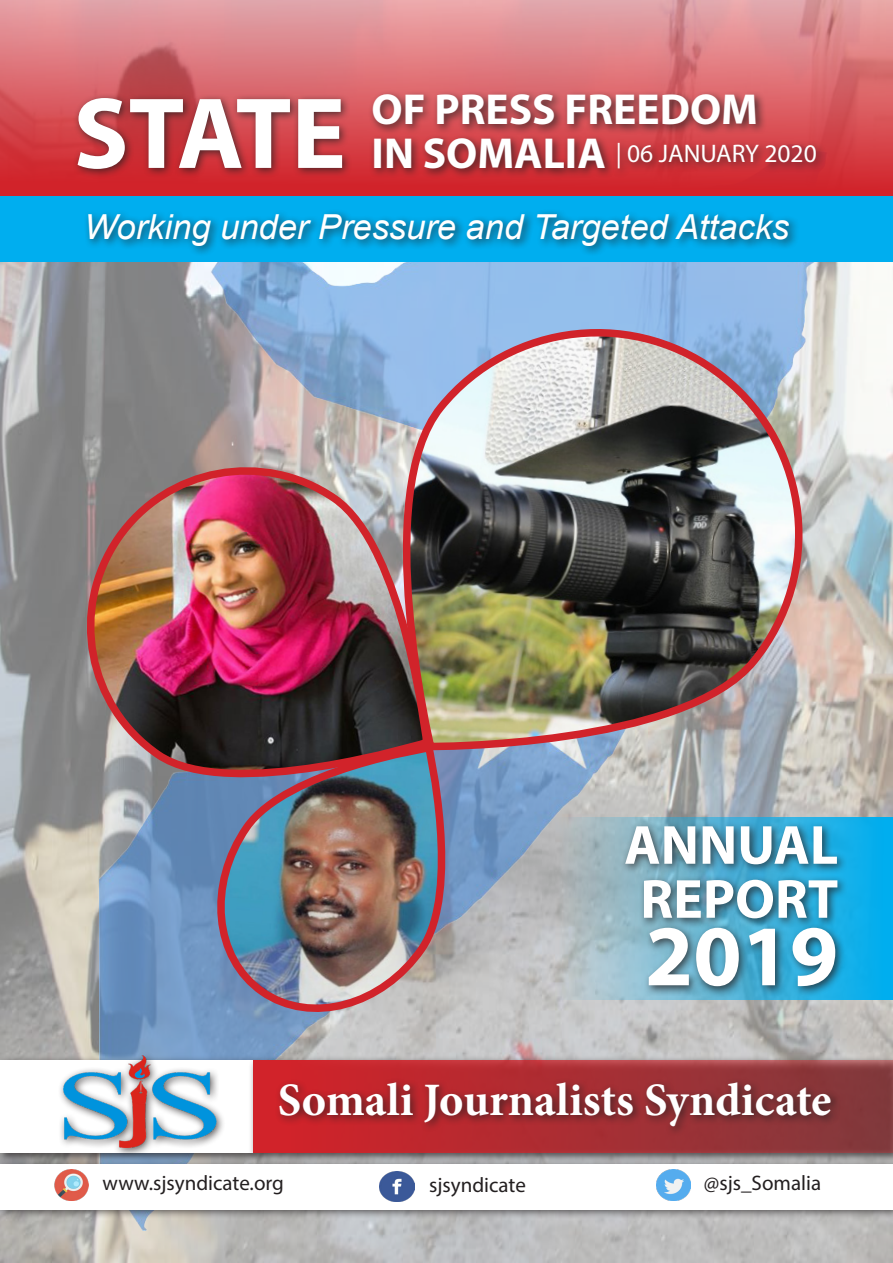
<style>
.page{position:relative;width:893px;height:1263px;background:#fff}
.page>*{position:absolute;margin:0;border:0;box-sizing:border-box;transform-origin:0 0}
.t1{font:700 102px "Myriad Pro";letter-spacing:-.035em;color:#fff}
.t2{font:700 87px "Myriad Pro";color:#fff}
.t3{font:700 55.5px "Myriad Pro";color:#fff}
.t4{font:700 46.5px "Minion Pro";color:#fff}
.t5{font:700 43.5px "Myriad Pro";color:#fff}
.t6{font:italic 34.5px "Arial";color:#fff}
.t7{font:25.5px "Myriad Pro";color:#fff}
.t8{font:21px "Myriad Pro";color:#231f20}
</style>
<div class="page">
<img style="left:0;top:262px;width:893px;height:1001px">
<img style="left:99px;top:262px;width:743px;height:969px">
<img style="left:360px;top:297px;width:474px;height:457px">
<img style="left:59px;top:439px;width:375px;height:375px">
<img style="left:197px;top:740px;width:275px;height:296px">
<svg style="left:0;top:0;width:893px;height:196px"></svg>
<div style="left:0;top:196px;width:893px;height:66px;background:#00aeef"></div>
<div style="left:72px;top:92px;width:280px;height:87px;background:#231f20;opacity:.75"></div>
<div style="left:0;top:1158px;width:893px;height:61px;background:#231f20;opacity:.75"></div>
<div style="left:1px;top:1164px;width:892px;height:45px;background:#fff"></div>
<img style="left:54px;top:1170px;width:34px;height:30px">
<img style="left:380px;top:1171px;width:34px;height:31px">
<img style="left:656px;top:1170px;width:34px;height:30px">
<div style="left:0;top:1055px;width:266px;height:109px;background:#231f20;opacity:.75"></div>
<div style="left:0;top:1061px;width:255px;height:92px;background:#fff"></div>
<div style="left:248px;top:1055px;width:645px;height:109px;background:#231f20;opacity:.75"></div>
<svg style="left:253px;top:1061px;width:640px;height:92px"></svg>
<div style="left:368px;top:89px;width:399px;height:90px;background:#231f20;opacity:.75"></div>
<div style="left:83px;top:209px;width:717px;height:48px;background:#231f20;opacity:.75"></div>
<div style="left:57px;top:1050px;width:169px;height:107px;background:#231f20;opacity:.75"></div>
<img style="left:54px;top:1055px;width:163px;height:93px">
<div style="left:274px;top:1077px;width:566px;height:60px;background:#231f20;opacity:.75"></div>
<svg style="left:506px;top:817px;width:387px;height:182px"></svg>
<div style="left:621px;top:821px;width:227px;height:176px;background:#231f20;opacity:.75"></div>
<div style="left:613px;top:139px;width:214px;height:40px;background:#231f20;opacity:.75"></div>
<p class="t1" style="left:74px;top:67px;width:274px">STATE</p>
<p class="t5" style="left:372px;top:81px;width:388px">OF PRESS FREEDOM</p>
<p class="t5" style="left:372px;top:125px;width:236px">IN SOMALIA</p>
<p class="t7" style="left:616px;top:138px;width:203px">| 06 JANUARY 2020</p>
<p class="t6" style="left:84px;top:204px;width:707px">Working under Pressure and Targeted Attacks</p>
<p class="t3" style="left:624px;top:809px;width:215px">ANNUAL</p>
<p class="t3" style="left:640px;top:863px;width:199px">REPORT</p>
<p class="t2" style="left:645px;top:899px;width:195px">2019</p>
<p class="t4" style="left:278px;top:1068px;width:555px">Somali Journalists Syndicate</p>
<p class="t8" style="left:103px;top:1170px;width:183px">www.sjsyndicate.org</p>
<p class="t8" style="left:429px;top:1172px;width:98px">sjsyndicate</p>
<p class="t8" style="left:704px;top:1170px;width:119px">@sjs_Somalia</p>
</div>
